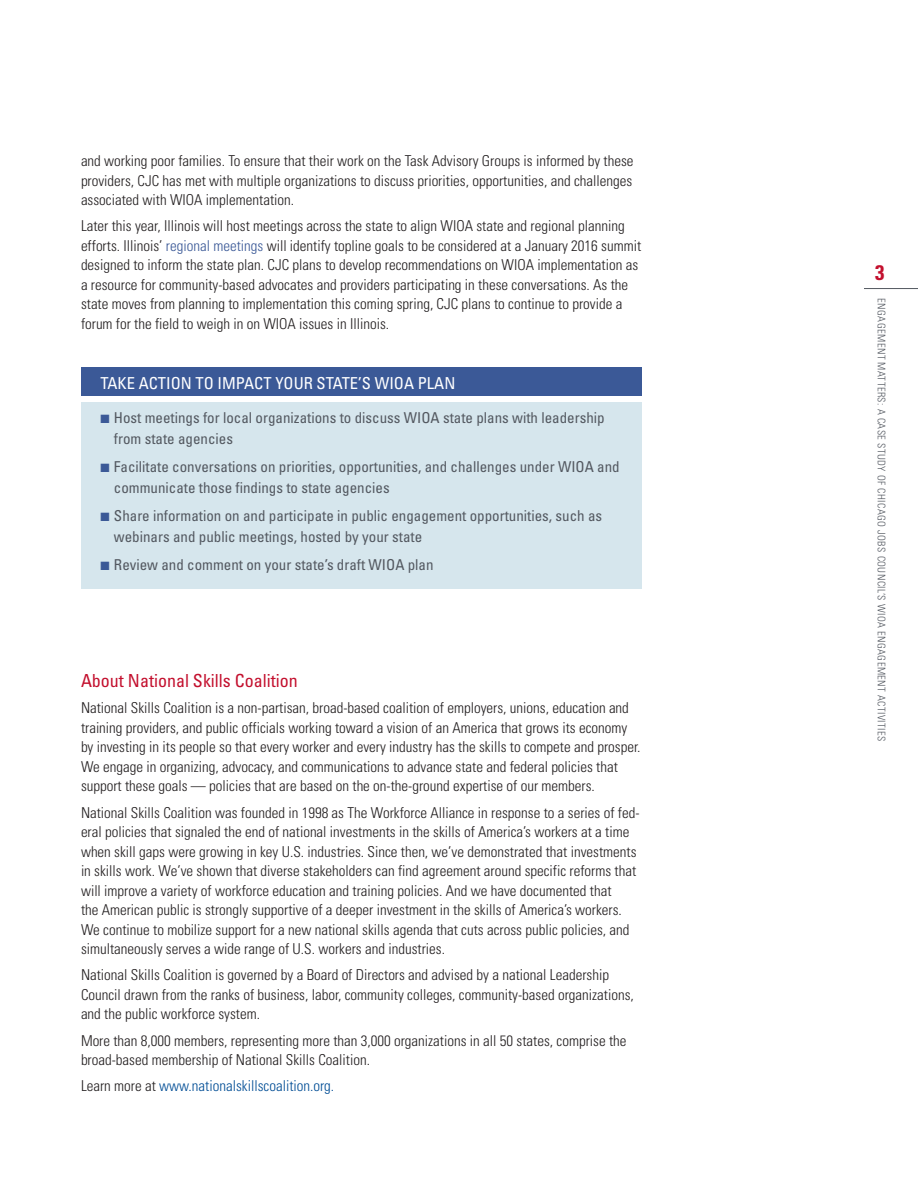
<style>
.page{position:relative;width:918px;height:1188px;background:#fff}
.page>*{position:absolute;margin:0;border:0;box-sizing:border-box;transform-origin:0 0}
.t1{font:700 condensed 21px "Univers";color:#c3102e}
.t2{font:condensed 18px "Univers";color:#c3102e}
.t3{font:condensed 16.5px "Univers";color:#fff}
.t4{font:300 condensed 15px/19.5px "Univers";color:#231f20}
.t5{font:condensed 15px/21px "Univers";color:#535860}
.t6{font:300 condensed 15px "Univers";color:#014d95}
.t7{font:300 condensed 10.5px "Univers";letter-spacing:.04em;color:#535860}
.s1{color:#3b5997}
.s2{color:#231f20}
</style>
<div class="page">
<hr style="left:864px;top:288px;width:54px;height:1px;background:#535860">
<div style="left:81px;top:402px;width:560px;height:186px;background:#d6e6ed"></div>
<div style="left:81px;top:367px;width:560px;height:29px;background:#3b5997"></div>
<p class="t4" style="left:81px;top:151px;width:554px;text-align:justify">and working poor families. To ensure that their work on the Task Advisory Groups is informed by these providers, CJC has met with multiple organizations to discuss priorities, opportunities, and challenges associated with WIOA implementation.</p>
<p class="t4" style="left:81px;top:216px;width:562px">Later this year, Illinois will host meetings across the state to align WIOA state and regional planning efforts. Illinois’ <span class="s1">regional meetings</span> will identify topline goals to be considered at a January 2016 summit designed to inform the state plan. CJC plans to develop recommendations on WIOA implementation as a resource for community-based advocates and providers participating in these conversations. As the state moves from planning to implementation this coming spring, CJC plans to continue to provide a forum for the field to weigh in on WIOA issues in Illinois.</p>
<p class="t3" style="left:100px;top:373px;width:356px">TAKE ACTION TO IMPACT YOUR STATE’S WIOA PLAN</p>
<p class="t5" style="left:114px;top:407px;width:492px;text-indent:-13px"><span class="s1">■</span> Host meetings for local organizations to discuss WIOA state plans with leadership from state agencies</p>
<p class="t5" style="left:114px;top:456px;width:507px;text-indent:-13px"><span class="s1">■</span> Facilitate conversations on priorities, opportunities, and challenges under WIOA and communicate those findings to state agencies</p>
<p class="t5" style="left:114px;top:505px;width:490px;text-indent:-13px"><span class="s1">■</span> Share information on and participate in public engagement opportunities, such as webinars and public meetings, hosted by your state</p>
<p class="t5" style="left:100px;top:553px;width:335px"><span class="s1">■</span> Review and comment on your state’s draft WIOA plan</p>
<p class="t2" style="left:81px;top:669px;width:218px">About National Skills Coalition</p>
<p class="t4" style="left:81px;top:698px;width:561px">National Skills Coalition is a non-partisan, broad-based coalition of employers, unions, education and training providers, and public officials working toward a vision of an America that grows its economy by investing in its people so that every worker and every industry has the skills to compete and prosper.<br>We engage in organizing, advocacy, and communications to advance state and federal policies that support these goals — policies that are based on the on-the-ground expertise of our members.</p>
<p class="t4" style="left:81px;top:802px;width:560px">National Skills Coalition was founded in 1998 as The Workforce Alliance in response to a series of fed&shy;eral policies that signaled the end of national investments in the skills of America’s workers at a time when skill gaps were growing in key U.S. industries. Since then, we’ve demonstrated that investments in skills work. We’ve shown that diverse stakeholders can find agreement around specific reforms that will improve a variety of workforce education and training policies. And we have documented that<br>the American public is strongly supportive of a deeper investment in the skills of America’s workers.<br>We continue to mobilize support for a new national skills agenda that cuts across public policies, and simultaneously serves a wide range of U.S. workers and industries.</p>
<p class="t4" style="left:81px;top:965px;width:554px">National Skills Coalition is governed by a Board of Directors and advised by a national Leadership<br>Council drawn from the ranks of business, labor, community colleges, community-based organizations, and the public workforce system.</p>
<p class="t4" style="left:81px;top:1030px;width:547px">More than 8,000 members, representing more than 3,000 organizations in all 50 states, comprise the broad-based membership of National Skills Coalition.</p>
<p class="t6" style="left:81px;top:1077px;width:255px"><span class="s2">Learn more at</span> www.nationalskillscoalition.org.</p>
<h1 class="t1" style="left:875px;top:259px;width:11px">3</h1>
<p class="t7" style="left:888px;top:298px;width:445px;rotate:90deg">ENGAGEMENT MATTERS: A CASE STUDY OF CHICAGO JOBS COUNCIL’S WIOA ENGAGEMENT ACTIVITIES</p>
</div>
